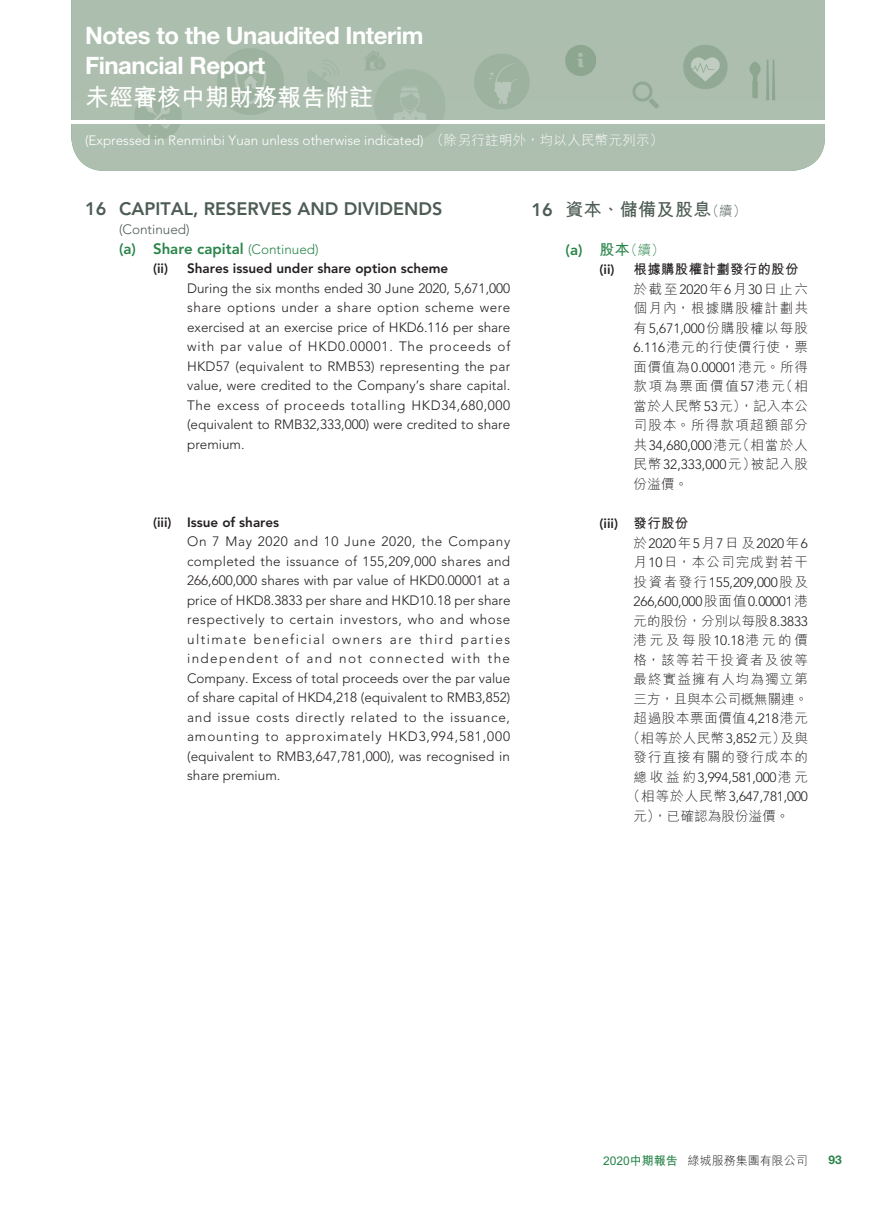
<style>
.page{position:relative;width:893px;height:1212px;background:#fff}
.page>*{position:absolute;margin:0;border:0;box-sizing:border-box;transform-origin:0 0}
.t1{font:700 24px/30px "Helvetica Neue LT Std";letter-spacing:-.02em;color:#fff}
.t2{font:700 24px "M Hei HK";color:#fff}
._01_H1_E{font:800 18px "Avenir LT Std";color:#4d5c54}
._001_H1_C{font:700 18px "M Hei HK";letter-spacing:.02em;color:#4d5c54}
._02_H2_E{font:800 15px "Avenir LT Std";color:#298449}
._002_H2_C{font:800 15px "Avenir LT Std";color:#298449}
._00_txt_E{font:300 13.5px/19.5px "Avenir LT Std";color:#231f20;text-align:justify}
._000_txt_C{font:300 13.5px/19.5px "M Hei HK";letter-spacing:.085em;color:#231f20;text-align:justify}
._000_txt_C-2{font:300 13.5px "Avenir LT Std";letter-spacing:-.01em;color:#231f20}
.t3{font:300 13.5px "Avenir LT Std";color:#fff}
._03_H3_E{font:800 13.5px "Avenir LT Std";color:#231f20}
._003_H3_C{font:700 13.5px "M Hei HK";letter-spacing:.02em;color:#231f20}
._000_txt_C-3{font:300 13.5px "M Hei HK";letter-spacing:.005em;color:#231f20}
._000_txt_C-4{font:300 13.5px "M Hei HK";letter-spacing:.04em;color:#231f20}
._000_txt_C-5{font:300 13.5px "M Hei HK";letter-spacing:.05em;color:#231f20}
._000_txt_C-6{font:300 13.5px "M Hei HK";letter-spacing:.2em;color:#231f20}
._000_txt_C-7{font:300 13.5px "M Hei HK";letter-spacing:-.005em;color:#231f20}
._000_txt_C-8{font:300 13.5px "M Hei HK";letter-spacing:.01em;color:#231f20}
._01_H1_E-2{font:300 13.5px "Avenir LT Std";color:#4d5c54}
._003_H3_C-2{font:800 13.5px "Avenir LT Std";color:#231f20}
.t4{font:300 12px "M Hei HK";color:#231f20}
.t5{font:700 12px "Helvetica Neue LT Std";color:#298449}
.s1{font-family:"M Hei HK"}
.s2{font-weight:300;font-size:13.5px}
.s3{font-family:"Avenir LT Std";font-weight:800}
.s4{font-family:"M Hei HK";font-weight:700}
.s5{font-family:"M Hei HK";font-weight:300;font-size:13.5px}
.s6{font-family:"Avenir LT Std"}
.s7{font-weight:700;color:#298449}
</style>
<div class="page">
<img style="left:71px;top:0;width:754px;height:171px">
<hr style="left:60px;top:120px;width:779px;height:4px;background:#fff">
<h1 class="t1" style="left:85px;top:20px;width:340px">Notes to the Unaudited Interim<br>Financial Report</h1>
<h1 class="t2" style="left:85px;top:80px;width:290px">未經審核中期財務報告附註</h1>
<p class="t3" style="left:85px;top:132px;width:580px">(Expressed in Renminbi Yuan unless otherwise indicated) <span class="s1">（除另行註明外，均以人民幣元列示）</span></p>
<p class="_01_H1_E" style="left:85px;top:198px;width:359px">16 CAPITAL, RESERVES AND DIVIDENDS</p>
<p class="_01_H1_E-2" style="left:119px;top:222px;width:72px">(Continued)</p>
<p class="_02_H2_E" style="left:119px;top:240px;width:201px">(a) Share capital <span class="s2">(Continued)</span></p>
<p class="_03_H3_E" style="left:153px;top:261px;width:297px">(ii) Shares issued under share option scheme</p>
<p class="_00_txt_E" style="left:187px;top:278px;width:325px">During the six months ended 30 June 2020, 5,671,000 share options under a share option scheme were exercised at an exercise price of HKD6.116 per share with par value of HKD0.00001. The proceeds of HKD57 (equivalent to RMB53) representing the par value, were credited to the Company’s share capital.<br>The excess of proceeds totalling HKD34,680,000 (equivalent to RMB32,333,000) were credited to share premium.</p>
<p class="_03_H3_E" style="left:153px;top:514px;width:128px">(iii) Issue of shares</p>
<p class="_00_txt_E" style="left:187px;top:532px;width:325px">On 7 May 2020 and 10 June 2020, the Company completed the issuance of 155,209,000 shares and 266,600,000 shares with par value of HKD0.00001 at a price of HKD8.3833 per share and HKD10.18 per share respectively to certain investors, who and whose ultimate beneficial owners are third parties independent of and not connected with the Company. Excess of total proceeds over the par value of share capital of HKD4,218 (equivalent to RMB3,852) and issue costs directly related to the issuance, amounting to approximately HKD3,994,581,000 (equivalent to RMB3,647,781,000), was recognised in share premium.</p>
<p class="_001_H1_C" style="left:531px;top:196px;width:216px"><span class="s3">16</span> 資本、儲備及股息<span class="s2">（續）</span></p>
<p class="_002_H2_C" style="left:565px;top:241px;width:101px">(a) <span class="s4">股本</span><span class="s5">（續）</span></p>
<p class="_003_H3_C" style="left:600px;top:260px;width:200px"><span class="s3">(ii)</span> 根據購股權計劃發行的股份</p>
<p class="_000_txt_C" style="left:634px;top:279px;width:176px">於截至<span class="s6">2020</span>年<span class="s6">6</span>月<span class="s6">30</span>日止六個月內，根據購股權計劃共有<span class="s6">5,671,000</span>份購股權以每股<span class="s6">6.116</span>港元的行使價行使，票面價值為<span class="s6">0.00001</span>港元。所得款項為票面價值<span class="s6">57</span>港元（相當於人民幣<span class="s6">53</span>元），記入本公司股本。所得款項超額部分共<span class="s6">34,680,000</span>港元（相當於人民幣<span class="s6">32,333,000</span>元）被記入股份溢價。</p>
<p class="_003_H3_C-2" style="left:600px;top:515px;width:90px">(iii) <span class="s4">發行股份</span></p>
<p class="_000_txt_C-2" style="left:634px;top:535px;width:176px"><span class="s1">於</span>2020<span class="s1">年</span>5<span class="s1">月</span>7<span class="s1">日及</span>2020<span class="s1">年</span>6</p>
<p class="_000_txt_C" style="left:634px;top:552px;width:176px">月<span class="s6">10</span>日，本公司完成對若干</p>
<p class="_000_txt_C-2" style="left:634px;top:574px;width:176px"><span class="s1">投資者發行</span>155,209,000<span class="s1">股及</span></p>
<p class="_000_txt_C-2" style="left:634px;top:593px;width:176px">266,600,000<span class="s1">股面值</span>0.00001<span class="s1">港</span></p>
<p class="_000_txt_C-3" style="left:634px;top:614px;width:176px">元的股份，分別以每股<span class="s6">8.3833</span></p>
<p class="_000_txt_C-6" style="left:634px;top:633px;width:176px">港元及每股<span class="s6">10.18</span>港元的價</p>
<p class="_000_txt_C" style="left:634px;top:650px;width:176px">格，該等若干投資者及彼等</p>
<p class="_000_txt_C" style="left:634px;top:669px;width:176px">最終實益擁有人均為獨立第</p>
<p class="_000_txt_C-7" style="left:634px;top:692px;width:176px">三方，且與本公司概無關連。</p>
<p class="_000_txt_C-5" style="left:634px;top:711px;width:176px">超過股本票面價值<span class="s6">4,218</span>港元</p>
<p class="_000_txt_C-4" style="left:627px;top:731px;width:183px">（相等於人民幣<span class="s6">3,852</span>元）及與</p>
<p class="_000_txt_C" style="left:634px;top:747px;width:176px">發行直接有關的發行成本的</p>
<p class="_000_txt_C-2" style="left:634px;top:769px;width:176px"><span class="s1">總收益約</span>3,994,581,000<span class="s1">港元</span></p>
<p class="_000_txt_C-2" style="left:627px;top:788px;width:183px"><span class="s1">（相等於人民幣</span>3,647,781,000</p>
<p class="_000_txt_C-8" style="left:634px;top:809px;width:157px">元），已確認為股份溢價。</p>
<p class="t4" style="left:603px;top:1154px;width:206px"><span class="s7">2020中期報告</span> 綠城服務集團有限公司</p>
<p class="t5" style="left:829px;top:1152px;width:15px">93</p>
</div>
